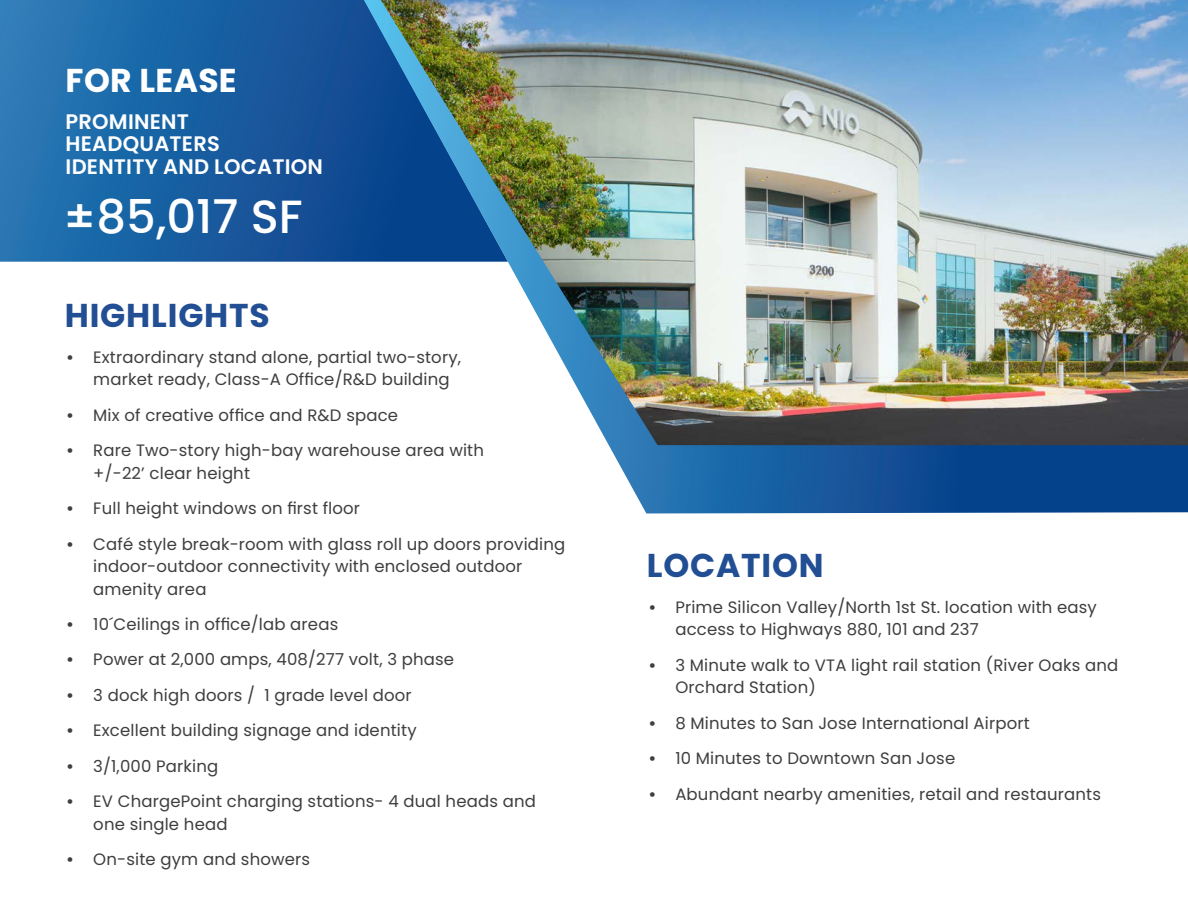
<style>
.page{position:relative;width:1188px;height:918px;background:#fff}
.page>*{position:absolute;margin:0;border:0;box-sizing:border-box;transform-origin:0 0}
.t1{font:500 46.5px "Poppins";color:#fff}
.t2{font:700 33px "Poppins";letter-spacing:.025em;color:#224e94}
.t3{font:700 33px "Poppins";letter-spacing:.01em;color:#fff}
.t4{font:600 21px/22.5px "Poppins";letter-spacing:.01em;color:#fff}
.t5{font:16.5px/22.5px "Poppins";letter-spacing:.01em;color:#3e3e3f}
.s1{font-weight:600}
</style>
<div class="page">
<svg style="left:0;top:0;width:364px;height:262px;background:#1b61a3"></svg>
<svg style="left:364px;top:0;width:824px;height:513px"></svg>
<img style="left:381px;top:0;width:807px;height:445px">
<p class="t3" style="left:66px;top:61px;width:173px">FOR LEASE</p>
<p class="t4" style="left:66px;top:111px;width:259px">PROMINENT<br>HEADQUATERS<br>IDENTITY AND LOCATION</p>
<p class="t1" style="left:63px;top:190px;width:241px">±85,017 SF</p>
<p class="t2" style="left:65px;top:296px;width:207px">HIGHLIGHTS</p>
<p class="t5" style="left:93px;top:346px;width:369px;text-indent:-27px"><span class="s1">•</span> Extraordinary stand alone, partial two-story, market ready, Class-A Office/R&amp;D building</p>
<p class="t5" style="left:66px;top:404px;width:333px"><span class="s1">•</span> Mix of creative office and R&amp;D space</p>
<p class="t5" style="left:93px;top:439px;width:392px;text-indent:-27px"><span class="s1">•</span> Rare Two-story high-bay warehouse area with +/-22’ clear height</p>
<p class="t5" style="left:66px;top:497px;width:295px"><span class="s1">•</span> Full height windows on first floor</p>
<p class="t5" style="left:93px;top:533px;width:474px;text-indent:-27px"><span class="s1">•</span> Café style break-room with glass roll up doors providing indoor-outdoor connectivity with enclosed outdoor amenity area</p>
<p class="t5" style="left:66px;top:613px;width:273px"><span class="s1">•</span> 10´Ceilings in office/lab areas</p>
<p class="t5" style="left:66px;top:649px;width:389px"><span class="s1">•</span> Power at 2,000 amps, 408/277 volt, 3 phase</p>
<p class="t5" style="left:66px;top:684px;width:347px"><span class="s1">•</span> 3 dock high doors / 1 grade level door</p>
<p class="t5" style="left:66px;top:719px;width:352px"><span class="s1">•</span> Excellent building signage and identity</p>
<p class="t5" style="left:66px;top:755px;width:154px"><span class="s1">•</span> 3/1,000 Parking</p>
<p class="t5" style="left:93px;top:790px;width:444px;text-indent:-27px"><span class="s1">•</span> EV ChargePoint charging stations- 4 dual heads and one single head</p>
<p class="t5" style="left:66px;top:848px;width:245px"><span class="s1">•</span> On-site gym and showers</p>
<p class="t2" style="left:647px;top:547px;width:178px">LOCATION</p>
<p class="t5" style="left:675px;top:596px;width:423px;text-indent:-27px"><span class="s1">•</span> Prime Silicon Valley/North 1st St. location with easy access to Highways 880, 101 and 237</p>
<p class="t5" style="left:675px;top:654px;width:444px;text-indent:-27px"><span class="s1">•</span> 3 Minute walk to VTA light rail station (River Oaks and<br>Orchard Station)</p>
<p class="t5" style="left:648px;top:712px;width:383px"><span class="s1">•</span> 8 Minutes to San Jose International Airport</p>
<p class="t5" style="left:648px;top:747px;width:308px"><span class="s1">•</span> 10 Minutes to Downtown San Jose</p>
<p class="t5" style="left:648px;top:783px;width:454px"><span class="s1">•</span> Abundant nearby amenities, retail and restaurants</p>
</div>
